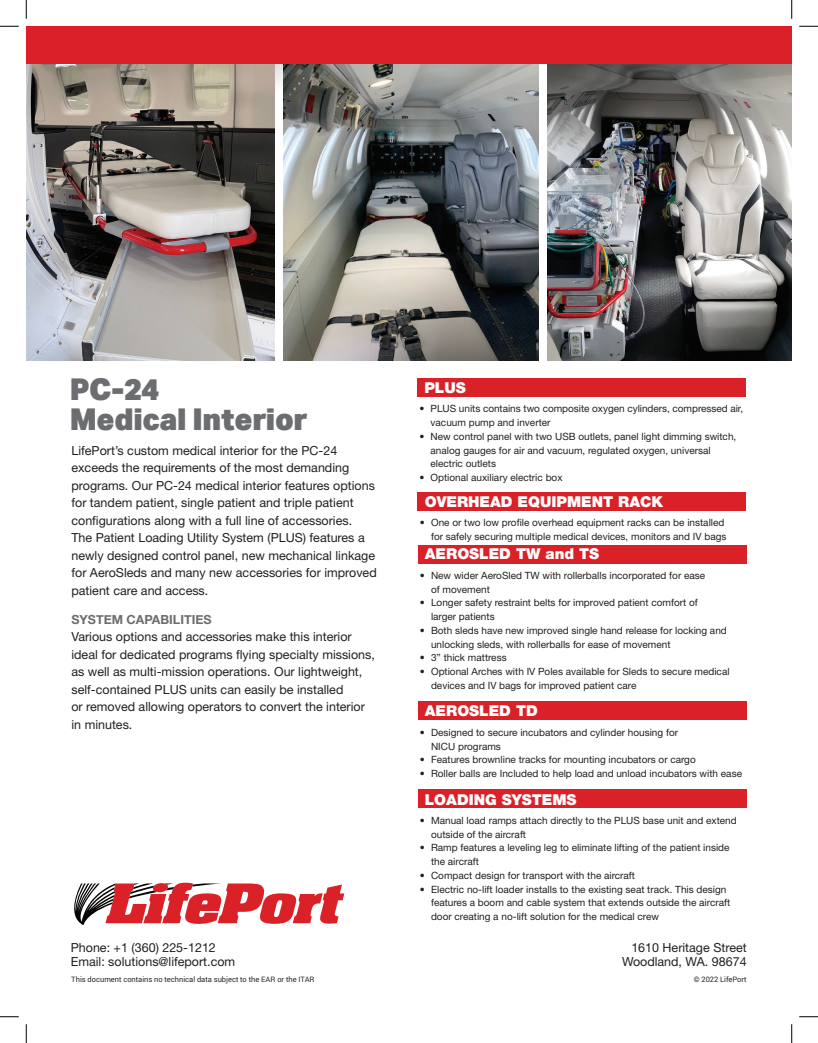
<style>
.page{position:relative;width:818px;height:1043px;background:#fff}
.page>*{position:absolute;margin:0;border:0;box-sizing:border-box;transform-origin:0 0}
.t1{font:900 30px/30px "ARMOUR";letter-spacing:-.01em;color:#6c6d70}
.t2{font:900 15px "Helvetica Neue";color:#fff}
.t3{font:12.5px/17.5px "Helvetica Neue";color:#231f20}
.t4{font:700 12.5px "Helvetica Neue";color:#6c6d70}
.t5{font:10px/13.8px "Helvetica Neue";color:#231f20}
.t6{font:7.5px "Roboto";color:#231f20}
</style>
<div class="page">
<img style="left:547px;top:211px;width:244px;height:149px">
<div style="left:418px;top:545px;width:328px;height:19px;background:#da2128"></div>
<div style="left:417px;top:378px;width:329px;height:19px;background:#da2128"></div>
<div style="left:417px;top:492px;width:329px;height:19px;background:#da2128"></div>
<div style="left:418px;top:701px;width:328px;height:19px;background:#da2128"></div>
<div style="left:418px;top:789px;width:328px;height:19px;background:#da2128"></div>
<svg style="left:74px;top:882px;width:270px;height:43px"></svg>
<svg style="left:274px;top:64px;width:10px;height:147px"></svg>
<svg style="left:547px;top:64px;width:244px;height:147px;background:#818180"></svg>
<div style="left:26px;top:26px;width:765px;height:38px;background:#da2128"></div>
<img style="left:26px;top:64px;width:248px;height:296px">
<img style="left:284px;top:64px;width:254px;height:107px">
<svg style="left:284px;top:171px;width:254px;height:189px;background:#767775"></svg>
<svg style="left:0;top:25px;width:19px;height:2px"></svg>
<svg style="left:799px;top:25px;width:19px;height:2px"></svg>
<svg style="left:0;top:1016px;width:19px;height:1px"></svg>
<svg style="left:799px;top:1016px;width:19px;height:1px"></svg>
<svg style="left:25px;top:0;width:2px;height:19px"></svg>
<svg style="left:25px;top:1024px;width:2px;height:18px"></svg>
<svg style="left:791px;top:0;width:1px;height:19px"></svg>
<svg style="left:791px;top:1024px;width:1px;height:18px"></svg>
<h1 class="t1" style="left:70px;top:373px;width:239px">PC-24<br>Medical Interior</h1>
<p class="t3" style="left:71px;top:441px;width:307px">LifePort’s custom medical interior for the PC-24 exceeds the requirements of the most demanding programs. Our PC-24 medical interior features options for tandem patient, single patient and triple patient configurations along with a full line of accessories.<br>The Patient Loading Utility System (PLUS) features a newly designed control panel, new mechanical linkage for AeroSleds and many new accessories for improved patient care and access.</p>
<p class="t4" style="left:71px;top:609px;width:142px">SYSTEM CAPABILITIES</p>
<p class="t3" style="left:71px;top:628px;width:305px">Various options and accessories make this interior ideal for dedicated programs flying specialty missions, as well as multi-mission operations. Our lightweight, self-contained PLUS units can easily be installed<br>or removed allowing operators to convert the interior in minutes.</p>
<h2 class="t2" style="left:424px;top:378px;width:43px">PLUS</h2>
<p class="t5" style="left:430px;top:402px;width:314px;text-indent:-11px">• PLUS units contains two composite oxygen cylinders, compressed air, vacuum pump and inverter</p>
<p class="t5" style="left:430px;top:429px;width:307px;text-indent:-11px">• New control panel with two USB outlets, panel light dimming switch, analog gauges for air and vacuum, regulated oxygen, universal electric outlets</p>
<p class="t5" style="left:419px;top:470px;width:145px">• Optional auxiliary electric box</p>
<h2 class="t2" style="left:425px;top:492px;width:240px">OVERHEAD EQUIPMENT RACK</h2>
<p class="t5" style="left:420px;top:515px;width:308px;text-align:right">• One or two low profile overhead equipment racks can be installed for safely securing multiple medical devices, monitors and IV bags</p>
<h2 class="t2" style="left:425px;top:545px;width:176px">AEROSLED TW and TS</h2>
<p class="t5" style="left:431px;top:568px;width:276px;text-indent:-11px">• New wider AeroSled TW with rollerballs incorporated for ease of movement</p>
<p class="t5" style="left:431px;top:595px;width:268px;text-indent:-11px">• Longer safety restraint belts for improved patient comfort of larger patients</p>
<p class="t5" style="left:431px;top:623px;width:297px;text-indent:-11px">• Both sleds have new improved single hand release for locking and unlocking sleds, with rollerballs for ease of movement</p>
<p class="t5" style="left:420px;top:650px;width:88px">• 3” thick mattress</p>
<p class="t5" style="left:431px;top:664px;width:300px;text-indent:-11px">• Optional Arches with IV Poles available for Sleds to secure medical devices and IV bags for improved patient care</p>
<h2 class="t2" style="left:425px;top:702px;width:114px">AEROSLED TD</h2>
<p class="t5" style="left:431px;top:725px;width:248px;text-indent:-11px">• Designed to secure incubators and cylinder housing for<br>NICU programs</p>
<p class="t5" style="left:420px;top:752px;width:277px">• Features brownline tracks for mounting incubators or cargo</p>
<p class="t5" style="left:420px;top:766px;width:324px">• Roller balls are Included to help load and unload incubators with ease</p>
<h2 class="t2" style="left:425px;top:790px;width:153px">LOADING SYSTEMS</h2>
<p class="t5" style="left:431px;top:813px;width:307px;text-indent:-11px">• Manual load ramps attach directly to the PLUS base unit and extend outside of the aircraft</p>
<p class="t5" style="left:431px;top:840px;width:300px;text-indent:-11px">• Ramp features a leveling leg to eliminate lifting of the patient inside the aircraft</p>
<p class="t5" style="left:420px;top:868px;width:217px">• Compact design for transport with the aircraft</p>
<p class="t5" style="left:431px;top:882px;width:300px;text-indent:-11px">• Electric no-lift loader installs to the existing seat track. This design features a boom and cable system that extends outside the aircraft door creating a no-lift solution for the medical crew</p>
<p class="t3" style="left:71px;top:940px;width:166px;line-height:13.8px">Phone: +1 (360) 225-1212<br>Email: solutions@lifeport.com</p>
<p class="t3" style="left:622px;top:940px;width:126px;line-height:13.8px;text-align:right">1610 Heritage Street<br>Woodland, WA. 98674</p>
<p class="t6" style="left:71px;top:973px;width:245px">This document contains no technical data subject to the EAR or the ITAR</p>
<p class="t6" style="left:693px;top:973px;width:54px">© 2022 LifePort</p>
</div>
